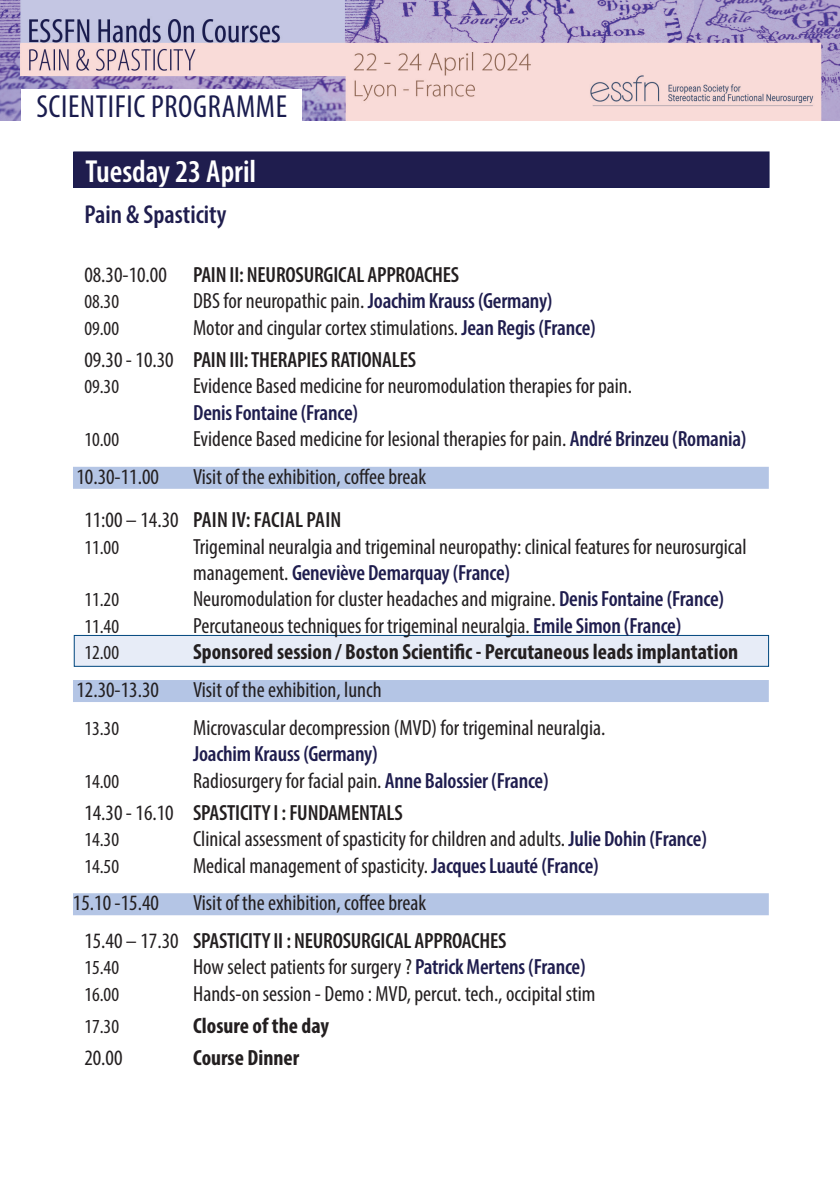
<style>
.page{position:relative;width:840px;height:1191px;background:#fff}
.page>*{position:absolute;margin:0;border:0;box-sizing:border-box;transform-origin:0 0}
.t1{font:condensed 32px "Myriad Pro";letter-spacing:.02em;color:#1a1c4e}
.t2{font:600 condensed 32px "Myriad Pro";color:#fff}
.t3{font:600 condensed 26px "Myriad Pro";color:#1f1d4e}
.t4{font:condensed 22px/26.4px "Myriad Pro";color:#231f20}
.t5{font:600 condensed 22px "Myriad Pro";letter-spacing:-.01em;color:#231f20}
.t6{font:700 condensed 22px "Myriad Pro";color:#231f20}
.t7{font:600 condensed 22px "Myriad Pro";letter-spacing:-.01em;color:#1f1d4e}
.t8{font:600 condensed 22px "Myriad Pro";letter-spacing:.01em;color:#231f20}
.t9{font:condensed 20px "Myriad Pro";color:#231f20}
.s1{font-weight:400}
.s2{font-weight:600;color:#1f1d4e}
</style>
<div class="page">
<div style="left:74px;top:635px;width:694px;height:31px;background:#e7ecf7;border:1px solid #00467e"></div>
<div style="left:74px;top:152px;width:694px;height:35px;background:#1f1d4e"></div>
<div style="left:73px;top:152px;width:695px;height:36px;border:1px solid #1a1c4e"></div>
<img style="left:0;top:0;width:839px;height:121px">
<div style="left:73px;top:467px;width:695px;height:22px;background:#b4c5e5"></div>
<div style="left:73px;top:680px;width:695px;height:22px;background:#b4c5e5"></div>
<div style="left:73px;top:893px;width:695px;height:22px;background:#b4c5e5"></div>
<div style="left:22px;top:89px;width:280px;height:32px;background:#fff"></div>
<p class="t1" style="left:36px;top:87px;width:252px">SCIENTIFIC PROGRAMME</p>
<p class="t2" style="left:85px;top:151px;width:172px">Tuesday 23 April</p>
<p class="t3" style="left:84px;top:199px;width:143px">Pain &amp; Spasticity</p>
<p class="t5" style="left:84px;top:261px;width:376px"><span class="s1">08.30-10.00</span> PAIN II: NEUROSURGICAL APPROACHES</p>
<p class="t9" style="left:84px;top:290px;width:36px">08.30</p>
<p class="t4" style="left:193px;top:287px;width:361px">DBS for neuropathic pain. <span class="s2">Joachim Krauss (Germany)</span></p>
<p class="t9" style="left:84px;top:316px;width:36px">09.00</p>
<p class="t4" style="left:193px;top:314px;width:404px">Motor and cingular cortex stimulations. <span class="s2">Jean Regis (France)</span></p>
<p class="t5" style="left:84px;top:346px;width:333px"><span class="s1">09.30 - 10.30</span> PAIN III: THERAPIES RATIONALES</p>
<p class="t9" style="left:84px;top:374px;width:36px">09.30</p>
<p class="t4" style="left:193px;top:372px;width:440px">Evidence Based medicine for neuromodulation therapies for pain.</p>
<p class="t7" style="left:193px;top:399px;width:166px">Denis Fontaine (France)</p>
<p class="t9" style="left:84px;top:427px;width:36px">10.00</p>
<p class="t4" style="left:193px;top:425px;width:554px">Evidence Based medicine for lesional therapies for pain. <span class="s2">André Brinzeu (Romania)</span></p>
<p class="t4" style="left:76px;top:463px;width:84px">10.30-11.00</p>
<p class="t4" style="left:193px;top:463px;width:234px">Visit of the exhibition, coffee break</p>
<p class="t8" style="left:84px;top:506px;width:258px"><span class="s1">11:00 – 14.30</span> PAIN IV: FACIAL PAIN</p>
<p class="t9" style="left:84px;top:535px;width:36px">11.00</p>
<p class="t4" style="left:193px;top:533px;width:555px">Trigeminal neuralgia and trigeminal neuropathy: clinical features for neurosurgical management. <span class="s2">Geneviève Demarquay (France)</span></p>
<p class="t9" style="left:84px;top:588px;width:36px">11.20</p>
<p class="t4" style="left:193px;top:586px;width:532px">Neuromodulation for cluster headaches and migraine. <span class="s2">Denis Fontaine (France)</span></p>
<p class="t9" style="left:84px;top:614px;width:36px">11.40</p>
<p class="t4" style="left:193px;top:612px;width:489px">Percutaneous techniques for trigeminal neuralgia. <span class="s2">Emile Simon (France)</span></p>
<p class="t9" style="left:84px;top:640px;width:36px">12.00</p>
<p class="t6" style="left:193px;top:638px;width:546px">Sponsored session / Boston Scientific - Percutaneous leads implantation</p>
<p class="t4" style="left:76px;top:676px;width:84px">12.30-13.30</p>
<p class="t4" style="left:193px;top:676px;width:190px">Visit of the exhibition, lunch</p>
<p class="t9" style="left:84px;top:716px;width:36px">13.30</p>
<p class="t4" style="left:193px;top:714px;width:413px">Microvascular decompression (MVD) for trigeminal neuralgia.</p>
<p class="t7" style="left:193px;top:740px;width:186px">Joachim Krauss (Germany)</p>
<p class="t9" style="left:84px;top:769px;width:36px">14.00</p>
<p class="t4" style="left:193px;top:767px;width:357px">Radiosurgery for facial pain. <span class="s2">Anne Balossier (France)</span></p>
<p class="t5" style="left:84px;top:799px;width:320px"><span class="s1">14.30 - 16.10</span> SPASTICITY I : FUNDAMENTALS</p>
<p class="t9" style="left:84px;top:827px;width:36px">14.30</p>
<p class="t4" style="left:193px;top:825px;width:515px">Clinical assessment of spasticity for children and adults. <span class="s2">Julie Dohin (France)</span></p>
<p class="t9" style="left:84px;top:853px;width:36px">14.50</p>
<p class="t4" style="left:193px;top:851px;width:407px">Medical management of spasticity. <span class="s2">Jacques Luauté (France)</span></p>
<p class="t4" style="left:73px;top:889px;width:87px">15.10 -15.40</p>
<p class="t4" style="left:193px;top:889px;width:234px">Visit of the exhibition, coffee break</p>
<p class="t5" style="left:84px;top:927px;width:423px"><span class="s1">15.40 – 17.30</span> SPASTICITY II : NEUROSURGICAL APPROACHES</p>
<p class="t9" style="left:84px;top:955px;width:36px">15.40</p>
<p class="t4" style="left:193px;top:953px;width:394px">How select patients for surgery ? <span class="s2">Patrick Mertens (France)</span></p>
<p class="t9" style="left:84px;top:982px;width:36px">16.00</p>
<p class="t4" style="left:193px;top:980px;width:403px">Hands-on session - Demo : MVD, percut. tech., occipital stim</p>
<p class="t9" style="left:84px;top:1014px;width:36px">17.30</p>
<p class="t6" style="left:193px;top:1011px;width:137px">Closure of the day</p>
<p class="t4" style="left:84px;top:1044px;width:40px">20.00</p>
<p class="t6" style="left:193px;top:1044px;width:108px">Course Dinner</p>
</div>
